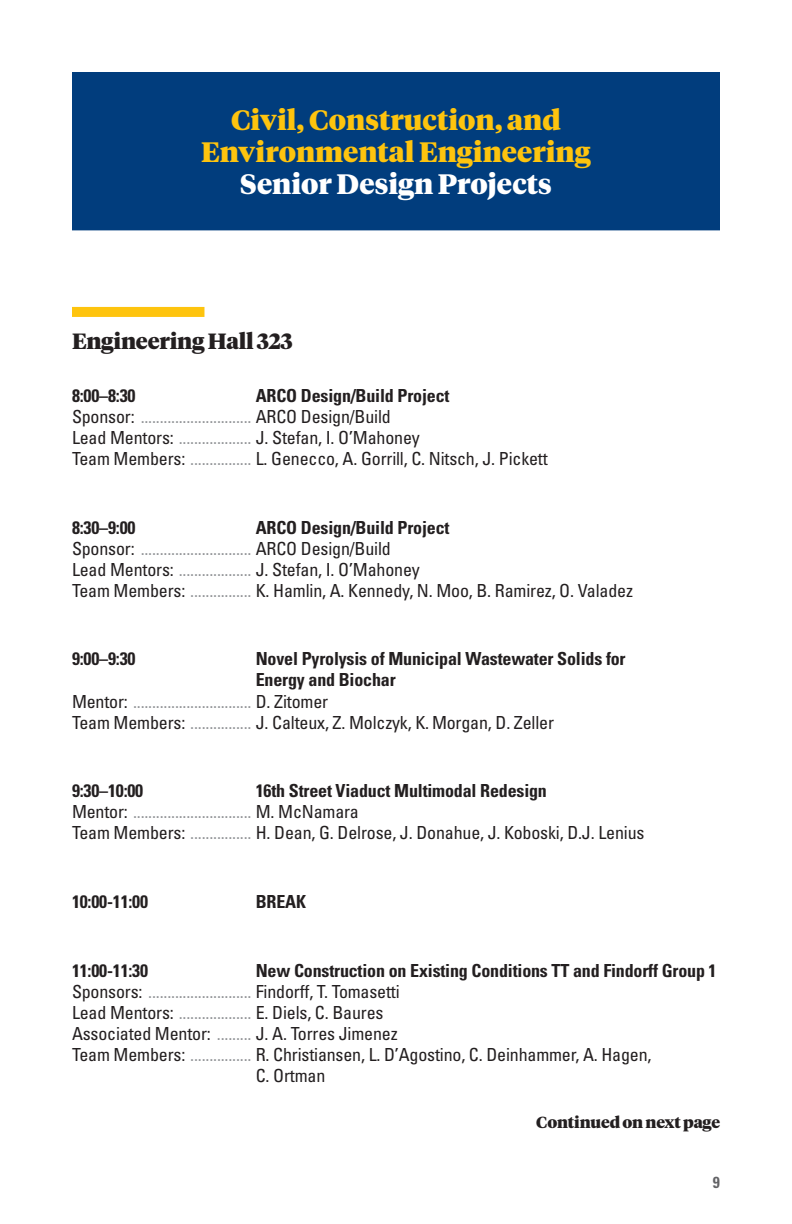
<style>
.page{position:relative;width:792px;height:1224px;background:#fff}
.page>*{position:absolute;margin:0;border:0;box-sizing:border-box;transform-origin:0 0}
.t1{font:900 28px/32px "Tiempos Headline";color:#fec40e;text-align:center}
.t2{font:900 28px "Tiempos Headline";color:#fff}
.t3{font:900 22px "Tiempos Headline";letter-spacing:-.01em;color:#231f20}
.t4{font:condensed 18px/21px "Univers LT Std";letter-spacing:-.01em;color:#231f20}
.t5{font:700 condensed 18px "Univers LT Std";letter-spacing:-.01em;color:#231f20}
.t6{font:condensed 18px "Univers LT Std";letter-spacing:-.01em;color:#939598}
.t7{font:900 16px "Tiempos Headline";letter-spacing:-.01em;color:#231f20}
.t8{font:700 condensed 16px "Univers LT Std";color:#636366}
.s1{font-weight:700}
.s2{color:#939598}
.s3{color:#231f20}
</style>
<div class="page">
<div style="left:72px;top:72px;width:648px;height:158px;background:#013d7d"></div>
<div style="left:72px;top:307px;width:132px;height:10px;background:#fec40e"></div>
<h1 class="t1" style="left:201px;top:103px;width:391px">Civil, Construction, and<br>Environmental Engineering</h1>
<h1 class="t2" style="left:240px;top:165px;width:313px">Senior Design Projects</h1>
<p class="t3" style="left:72px;top:326px;width:222px">Engineering Hall 323</p>
<p class="t5" style="left:72px;top:384px;width:65px">8:00–8:30</p>
<p class="t4" style="left:72px;top:385px;width:477px;text-indent:184px"><span class="s1">ARCO Design/Build Project<br></span>Sponsor: <span class="s2">.............................</span> ARCO Design/Build<br>Lead Mentors: <span class="s2">...................</span> J. Stefan, I. O’Mahoney<br>Team Members: <span class="s2">................</span> L. Genecco, A. Gorrill, C. Nitsch, J. Pickett</p>
<p class="t4" style="left:72px;top:517px;width:563px;text-indent:184px"><span class="s1">ARCO Design/Build Project<br></span>Sponsor: <span class="s2">.............................</span> ARCO Design/Build<br>Lead Mentors: <span class="s2">...................</span> J. Stefan, I. O’Mahoney<br>Team Members: <span class="s2">................</span> K. Hamlin, A. Kennedy, N. Moo, B. Ramirez, O. Valadez</p>
<p class="t5" style="left:72px;top:516px;width:65px">8:30–9:00</p>
<p class="t5" style="left:72px;top:648px;width:65px">9:00–9:30</p>
<p class="t5" style="left:256px;top:648px;width:371px">Novel Pyrolysis of Municipal Wastewater Solids for</p>
<p class="t5" style="left:256px;top:669px;width:141px">Energy and Biochar</p>
<p class="t6" style="left:72px;top:690px;width:258px"><span class="s3">Mentor:</span> ............................... <span class="s3">D. Zitomer</span></p>
<p class="t4" style="left:72px;top:711px;width:484px">Team Members: <span class="s2">................</span> J. Calteux, Z. Molczyk, K. Morgan, D. Zeller</p>
<p class="t4" style="left:72px;top:780px;width:574px;text-indent:184px"><span class="s1">16th Street Viaduct Multimodal Redesign<br></span>Mentor: <span class="s2">...............................</span> M. McNamara<br>Team Members: <span class="s2">................</span> H. Dean, G. Delrose, J. Donahue, J. Koboski, D.J. Lenius</p>
<p class="t5" style="left:72px;top:780px;width:73px">9:30–10:00</p>
<p class="t5" style="left:72px;top:891px;width:78px">10:00-11:00</p>
<p class="t5" style="left:256px;top:891px;width:52px">BREAK</p>
<p class="t5" style="left:72px;top:959px;width:78px">11:00-11:30</p>
<p class="t5" style="left:256px;top:959px;width:462px">New Construction on Existing Conditions TT and Findorff Group 1</p>
<p class="t4" style="left:72px;top:981px;width:329px">Sponsors: <span class="s2">...........................</span> Findorff, T. Tomasetti</p>
<p class="t4" style="left:72px;top:1002px;width:313px">Lead Mentors: <span class="s2">...................</span> E. Diels, C. Baures</p>
<p class="t4" style="left:72px;top:1023px;width:327px">Associated Mentor: <span class="s2">.........</span> J. A. Torres Jimenez</p>
<p class="t4" style="left:72px;top:1044px;width:581px">Team Members: <span class="s2">................</span> R. Christiansen, L. D’Agostino, C. Deinhammer, A. Hagen,</p>
<p class="t4" style="left:256px;top:1065px;width:71px">C. Ortman</p>
<p class="t7" style="left:536px;top:1111px;width:185px">Continued on next page</p>
<p class="t8" style="left:713px;top:1172px;width:9px">9</p>
</div>
